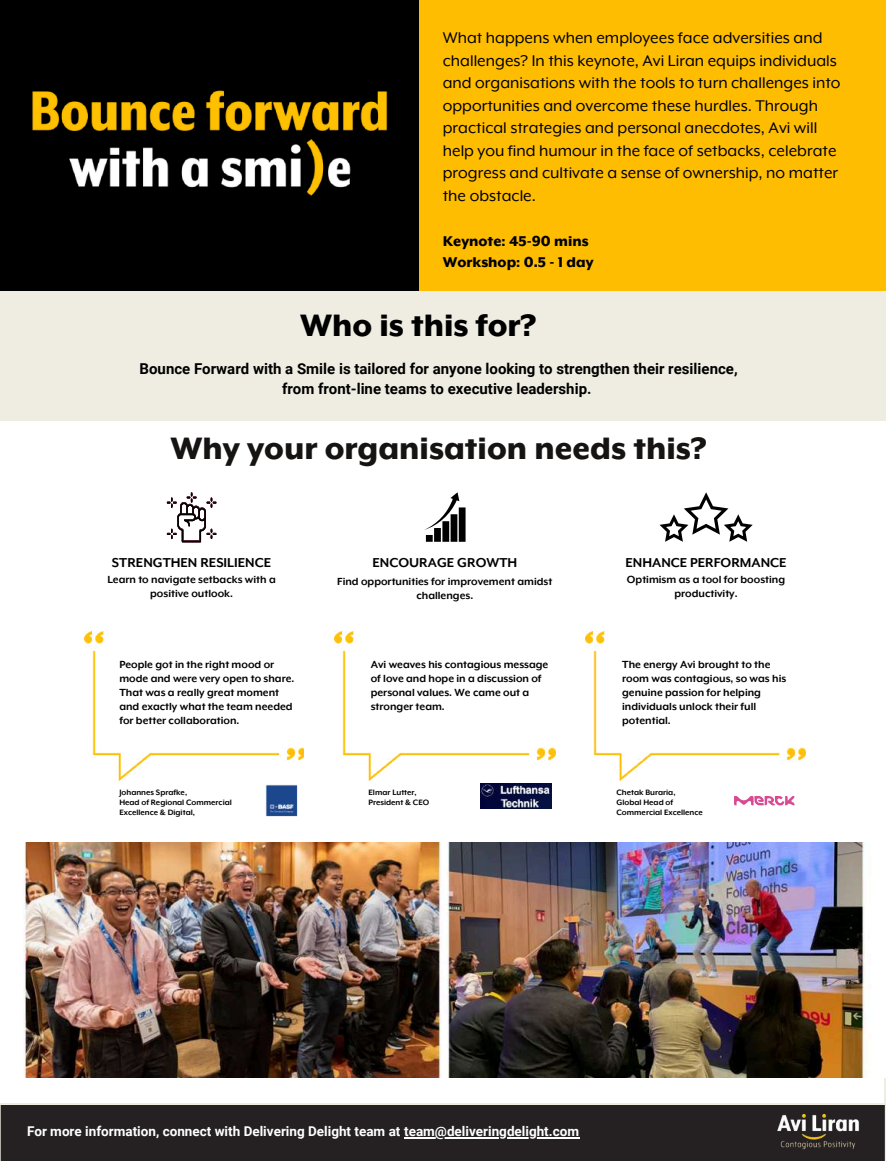
<style>
.page{position:relative;width:886px;height:1161px;background:#fff}
.page>*{position:absolute;margin:0;border:0;box-sizing:border-box;transform-origin:0 0}
.t1{font:800 36px "Mr Eaves XL Mod OT";color:#161413}
.t2{font:800 36px "Mr Eaves XL Mod OT";color:#000}
.t3{font:18px/22.5px "Mr Eaves XL Mod OT";color:#000}
.t4{font:800 16.5px/21.3px "Mr Eaves XL Mod OT";color:#000}
.t5{font:700 15px/20.2px "Roboto";color:#000;text-align:center}
.t6{font:700 15px "Mr Eaves XL Mod OT";color:#000}
.t7{font:700 13.5px "Roboto";color:#fff}
.t8{font:700 12px/14px "Mr Eaves XL Mod OT";color:#000}
.t9{font:700 9px/9.9px "Mr Eaves XL Mod OT";color:#000}
</style>
<div class="page">
<div style="left:0;top:0;width:885px;height:1161px;background:#efede1"></div>
<div style="left:418px;top:0;width:467px;height:290px;background:#ffbd02"></div>
<div style="left:0;top:0;width:418px;height:290px;background:#000"></div>
<div style="left:0;top:421px;width:885px;height:420px;background:#fff"></div>
<div style="left:0;top:830px;width:883px;height:273px;background:#fff"></div>
<img style="left:32px;top:90px;width:356px;height:106px">
<img style="left:23px;top:843px;width:862px;height:235px">
<img style="left:84px;top:631px;width:220px;height:150px">
<img style="left:335px;top:631px;width:220px;height:150px">
<img style="left:585px;top:631px;width:220px;height:150px">
<img style="left:266px;top:785px;width:32px;height:32px">
<img style="left:480px;top:783px;width:71px;height:26px">
<svg style="left:734px;top:796px;width:60px;height:10px"></svg>
<svg style="left:424px;top:492px;width:41px;height:50px"></svg>
<svg style="left:659px;top:492px;width:93px;height:50px"></svg>
<svg style="left:167px;top:492px;width:49px;height:50px"></svg>
<div style="left:1px;top:1106px;width:883px;height:55px;background:#252122"></div>
<img style="left:775px;top:1112px;width:85px;height:39px">
<hr style="left:404px;top:1137px;width:175px;height:2px;background:#fff">
<p class="t3" style="left:443px;top:27px;width:399px">What happens when employees face adversities and challenges? In this keynote, Avi Liran equips individuals and organisations with the tools to turn challenges into opportunities and overcome these hurdles. Through practical strategies and personal anecdotes, Avi will help you find humour in the face of setbacks, celebrate progress and cultivate a sense of ownership, no matter the obstacle.</p>
<h3 class="t4" style="left:443px;top:231px;width:152px">Keynote: 45-90 mins<br>Workshop: 0.5 - 1 day</h3>
<h1 class="t2" style="left:300px;top:309px;width:238px">Who is this for?</h1>
<p class="t5" style="left:139px;top:358px;width:599px">Bounce Forward with a Smile is tailored for anyone looking to strengthen their resilience, from front-line teams to executive leadership.</p>
<h1 class="t1" style="left:170px;top:432px;width:538px">Why your organisation needs this?</h1>
<p class="t6" style="left:112px;top:556px;width:161px">STRENGTHEN RESILIENCE</p>
<p class="t6" style="left:372px;top:556px;width:146px">ENCOURAGE GROWTH</p>
<p class="t6" style="left:625px;top:556px;width:162px">ENHANCE PERFORMANCE</p>
<p class="t8" style="left:107px;top:573px;width:170px;text-align:center">Learn to navigate setbacks with a positive outlook.</p>
<p class="t8" style="left:337px;top:575px;width:216px;text-align:center">Find opportunities for improvement amidst challenges.</p>
<p class="t8" style="left:627px;top:573px;width:160px;text-align:center">Optimism as a tool for boosting productivity.</p>
<p class="t8" style="left:119px;top:658px;width:176px">People got in the right mood or mode and were very open to share.<br>That was a really great moment and exactly what the team needed for better collaboration.</p>
<p class="t8" style="left:370px;top:658px;width:179px">Avi weaves his contagious message of love and hope in a discussion of personal values. We came out a stronger team.</p>
<p class="t8" style="left:622px;top:658px;width:166px">The energy Avi brought to the room was contagious, so was his genuine passion for helping individuals unlock their full potential.</p>
<p class="t9" style="left:119px;top:788px;width:114px">Johannes Sprafke,<br>Head of Regional Commercial<br>Excellence &amp; Digital,</p>
<p class="t9" style="left:368px;top:788px;width:62px">Elmar Lutter,<br>President &amp; CEO</p>
<p class="t9" style="left:616px;top:788px;width:88px">Chetak Buraria,<br>Global Head of<br>Commercial Excellence</p>
<p class="t7" style="left:27px;top:1124px;width:553px">For more information, connect with Delivering Delight team at team@deliveringdelight.com</p>
</div>
